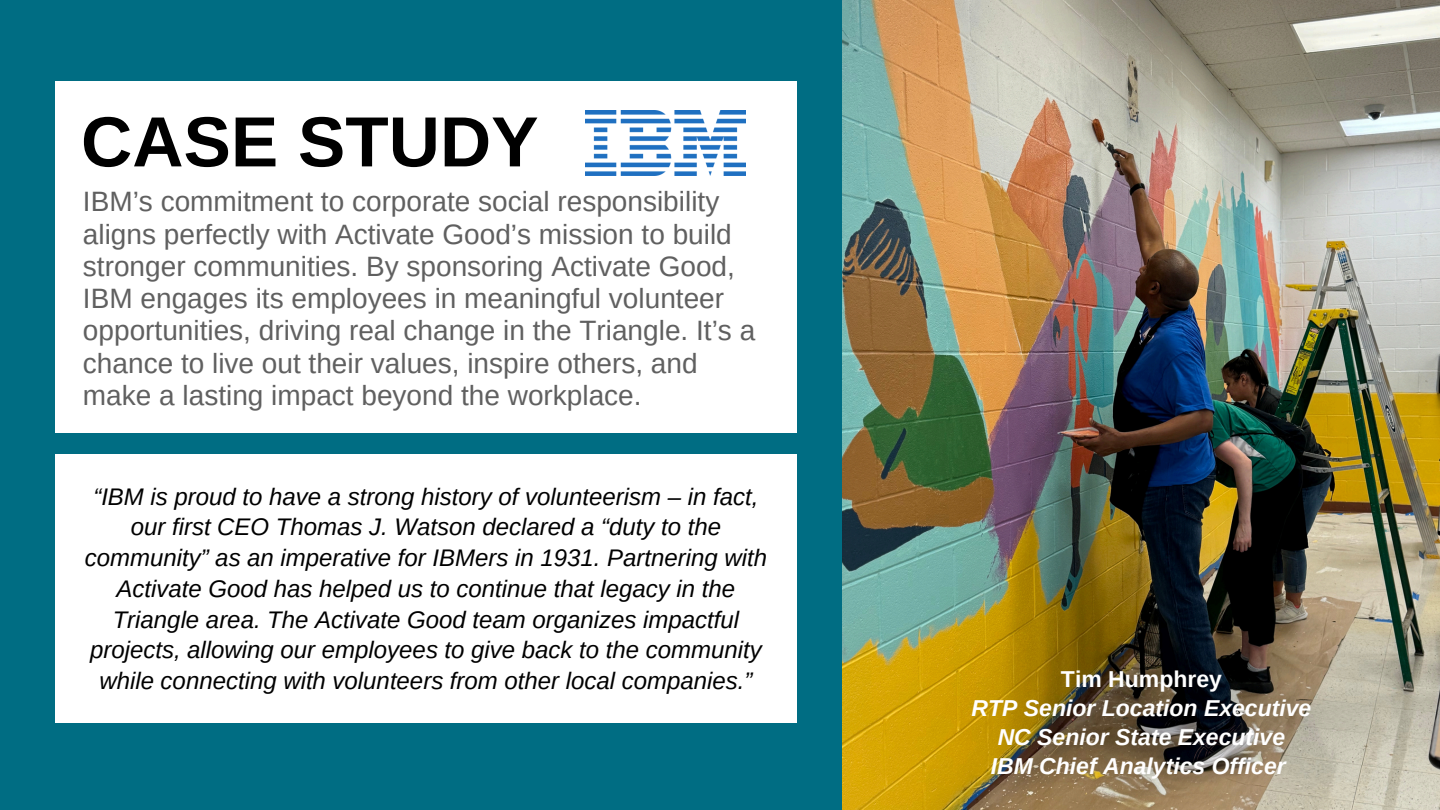
<style>
.page{position:relative;width:1440px;height:810px;background:#006d83}
.page>*{position:absolute;margin:0;border:0;box-sizing:border-box;transform-origin:0 0}
.t1{font:700 71px "Arimo";color:#000}
.t2{font:28px/32.2px "Arimo";color:#606060}
.t3{font:italic 24px/30.8px "Arimo";color:#000;text-align:center}
.t4{font:italic 700 23px/29.2px "Arimo";color:#fff;text-align:center}
.s1{font-style:normal}
</style>
<div class="page">
<div style="left:55px;top:81px;width:742px;height:352px;background:#fff"></div>
<img style="left:585px;top:111px;width:161px;height:64px">
<div style="left:55px;top:455px;width:742px;height:268px;background:#fff"></div>
<img style="left:843px;top:0;width:597px;height:809px">
<h1 class="t1" style="left:81px;top:102px;width:459px">CASE STUDY</h1>
<p class="t2" style="left:83px;top:186px;width:674px">IBM’s commitment to corporate social responsibility aligns perfectly with Activate Good’s mission to build stronger communities. By sponsoring Activate Good, IBM engages its employees in meaningful volunteer opportunities, driving real change in the Triangle. It’s a chance to live out their values, inspire others, and make a lasting impact beyond the workplace.</p>
<h2 class="t3" style="left:85px;top:481px;width:684px">“IBM is proud to have a strong history of volunteerism – in fact, our first CEO Thomas J. Watson declared a “duty to the community” as an imperative for IBMers in 1931. Partnering with Activate Good has helped us to continue that legacy in the Triangle area. The Activate Good team organizes impactful projects, allowing our employees to give back to the community while connecting with volunteers from other local companies.”</h2>
<p class="t4" style="left:972px;top:664px;width:341px"><span class="s1">Tim Humphrey<br></span>RTP Senior Location Executive<br>NC Senior State Executive<br>IBM Chief Analytics Officer</p>
</div>
